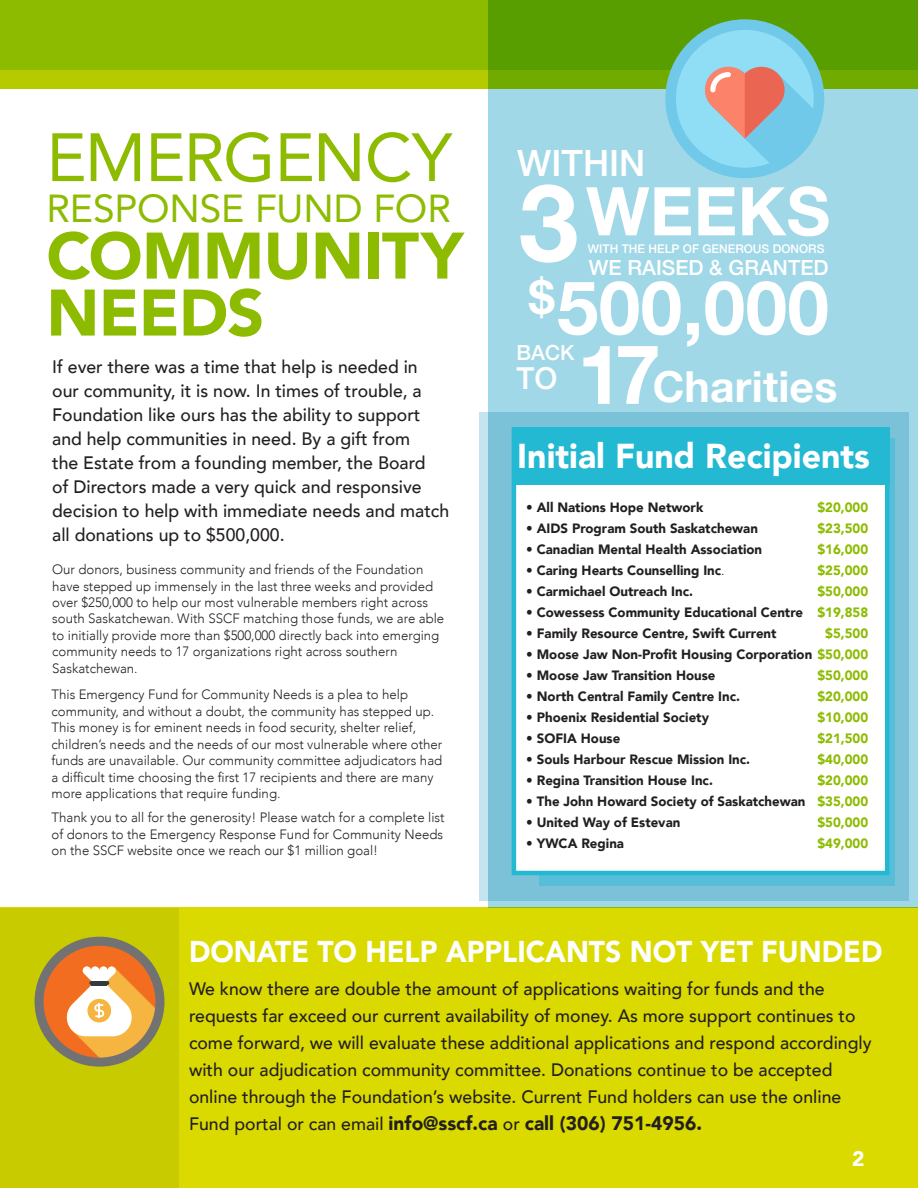
<style>
.page{position:relative;width:918px;height:1188px;background:#fff}
.page>*{position:absolute;margin:0;border:0;box-sizing:border-box;transform-origin:0 0}
.t1{font:700 107.7px "Helvetica Neue";color:#fff}
.t2{font:700 74.7px "Helvetica Neue";letter-spacing:.005em;color:#fff}
.t3{font:67.5px "Avenir";letter-spacing:-.02em;color:#8dbb00}
.t4{font:700 67.2px "Helvetica Neue";letter-spacing:.005em;color:#fff}
.t5{font:900 64.95px/57px "Avenir";letter-spacing:-.01em;color:#8dbb00}
.t6{font:700 42.75px "Helvetica Neue";letter-spacing:.005em;color:#fff}
.t7{font:39px "Avenir";letter-spacing:-.005em;color:#8dbb00}
.t8{font:500 36.3px "Helvetica Neue";color:#fff}
.t9{font:900 34.5px "Avenir";color:#fff}
.t10{font:500 30.15px "Helvetica Neue";color:#fff}
.t11{font:900 30px "Avenir";color:#fff;scale:.94 1}
.t12{font:900 21px "Avenir";color:#fff}
.t13{font:500 20.85px "Helvetica Neue";color:#fff}
.t14{font:900 19.5px "Avenir";color:#231f20}
.t15{font:500 18px/24px "Avenir";color:#231f20}
.t16{font:300 13.5px/16.5px "Avenir";color:#231f20}
.t17{font:900 13.5px "Avenir";color:#231f20}
.t18{font:900 13.5px "Avenir";color:#8dbb00}
.t19{font:500 12px "Helvetica Neue";color:#fff}
.s1{font-size:82.5px}
.s2{font-weight:300}
.s3{color:#8dbb00}
.s4{font-weight:500;font-size:18px}
</style>
<div class="page">
<div style="left:0;top:0;width:918px;height:89px;background:#8dbb00"></div>
<div style="left:0;top:908px;width:918px;height:280px;background:#dada00"></div>
<div style="left:0;top:70px;width:918px;height:19px;background:#b5cb00"></div>
<svg style="left:488px;top:0;width:430px;height:908px;background:#94cdbc"></svg>
<svg style="left:479px;top:413px;width:430px;height:488px;background:#83c5da"></svg>
<svg style="left:668px;top:23px;width:154px;height:152px;background:#89d9f2"></svg>
<svg style="left:705px;top:67px;width:115px;height:102px;background:#a9b3bd"></svg>
<div style="left:665px;top:19px;width:159px;height:159px;border:11px solid #70c9e8;border-radius:50%"></div>
<svg style="left:539px;top:439px;width:356px;height:447px;background:#55bcd5"></svg>
<div style="left:512px;top:427px;width:377px;height:448px;background:#fff;border:4px solid #23b9d3"></div>
<div style="left:512px;top:427px;width:377px;height:58px;background:#23b9d3"></div>
<div style="left:0;top:908px;width:179px;height:280px;background:#c8cb00"></div>
<svg style="left:36px;top:938px;width:127px;height:127px;background:#d26e35"></svg>
<svg style="left:65px;top:966px;width:97px;height:98px;background:#e7b56f"></svg>
<div style="left:35px;top:937px;width:129px;height:130px;border:9px solid #717271;border-radius:50%"></div>
<h3 class="t3" style="left:46px;top:103px;width:407px">EMERGENCY</h3>
<h3 class="t7" style="left:46px;top:177px;width:406px">RESPONSE FUND FOR</h3>
<h3 class="t5" style="left:46px;top:226px;width:418px">COMMUNITY<br>NEEDS</h3>
<p class="t15" style="left:52px;top:354px;width:398px">If ever there was a time that help is needed in<br>our community, it is now. In times of trouble, a Foundation like ours has the ability to support and help communities in need. By a gift from<br>the Estate from a founding member, the Board<br>of Directors made a very quick and responsive decision to help with immediate needs and match all donations up to $500,000.</p>
<p class="t16" style="left:52px;top:561px;width:394px">Our donors, business community and friends of the Foundation have stepped up immensely in the last three weeks and provided over $250,000 to help our most vulnerable members right across south Saskatchewan. With SSCF matching those funds, we are able to initially provide more than $500,000 directly back into emerging community needs to 17 organizations right across southern Saskatchewan.</p>
<p class="t16" style="left:52px;top:686px;width:392px">This Emergency Fund for Community Needs is a plea to help community, and without a doubt, the community has stepped up.<br>This money is for eminent needs in food security, shelter relief, children’s needs and the needs of our most vulnerable where other funds are unavailable. Our community committee adjudicators had a difficult time choosing the first 17 recipients and there are many more applications that require funding.</p>
<p class="t16" style="left:52px;top:809px;width:394px;text-align:justify">Thank you to all for the generosity! Please watch for a complete list of donors to the Emergency Response Fund for Community Needs on the SSCF website once we reach our $1 million goal!</p>
<h3 class="t8" style="left:517px;top:134px;width:130px">WITHIN</h3>
<h1 class="t1" style="left:519px;top:138px;width:61px">3</h1>
<h3 class="t4" style="left:586px;top:159px;width:246px">WEEKS</h3>
<p class="t19" style="left:588px;top:239px;width:238px">WITH THE HELP OF GENEROUS DONORS</p>
<h3 class="t13" style="left:589px;top:251px;width:241px">WE RAISED &amp; GRANTED</h3>
<h2 class="t2" style="left:529px;top:249px;width:302px"><sup>$</sup>500,000</h2>
<h3 class="t6" style="left:577px;top:353px;width:262px"><span class="s1">17</span>Charities</h3>
<h3 class="t13" style="left:516px;top:336px;width:59px">BACK</h3>
<h3 class="t10" style="left:516px;top:354px;width:42px">TO</h3>
<h3 class="t9" style="left:517px;top:427px;width:354px">Initial Fund Recipients</h3>
<p class="t17" style="left:526px;top:496px;width:179px">• All Nations Hope Network</p>
<p class="t18" style="left:817px;top:496px;width:52px">$20,000</p>
<p class="t17" style="left:526px;top:517px;width:233px">• AIDS Program South Saskatchewan</p>
<p class="t18" style="left:817px;top:517px;width:52px">$23,500</p>
<p class="t17" style="left:526px;top:538px;width:237px">• Canadian Mental Health Association</p>
<p class="t18" style="left:817px;top:538px;width:52px">$16,000</p>
<p class="t17" style="left:526px;top:559px;width:200px">• Caring Hearts Counselling Inc<span class="s2">.</span></p>
<p class="t18" style="left:817px;top:559px;width:52px">$25,000</p>
<p class="t17" style="left:526px;top:580px;width:168px">• Carmichael Outreach Inc.</p>
<p class="t18" style="left:817px;top:580px;width:52px">$50,000</p>
<p class="t17" style="left:526px;top:601px;width:343px">• Cowessess Community Educational Centre <span class="s3">$19,858</span></p>
<p class="t17" style="left:526px;top:622px;width:252px">• Family Resource Centre, Swift Current</p>
<p class="t18" style="left:825px;top:622px;width:45px">$5,500</p>
<p class="t17" style="left:526px;top:643px;width:343px">• Moose Jaw Non-Profit Housing Corporation <span class="s3">$50,000</span></p>
<p class="t17" style="left:526px;top:664px;width:191px">• Moose Jaw Transition House</p>
<p class="t18" style="left:817px;top:664px;width:52px">$50,000</p>
<p class="t17" style="left:526px;top:685px;width:215px">• North Central Family Centre Inc.</p>
<p class="t18" style="left:817px;top:685px;width:52px">$20,000</p>
<p class="t17" style="left:526px;top:706px;width:184px">• Phoenix Residential Society</p>
<p class="t18" style="left:817px;top:706px;width:52px">$10,000</p>
<p class="t17" style="left:526px;top:727px;width:96px">• SOFIA House</p>
<p class="t18" style="left:817px;top:727px;width:52px">$21,500</p>
<p class="t17" style="left:526px;top:748px;width:225px">• Souls Harbour Rescue Mission Inc.</p>
<p class="t18" style="left:817px;top:748px;width:52px">$40,000</p>
<p class="t17" style="left:526px;top:769px;width:188px">• Regina Transition House Inc.</p>
<p class="t18" style="left:817px;top:769px;width:52px">$20,000</p>
<p class="t17" style="left:526px;top:790px;width:343px">• The John Howard Society of Saskatchewan <span class="s3">$35,000</span></p>
<p class="t17" style="left:526px;top:811px;width:156px">• United Way of Estevan</p>
<p class="t18" style="left:817px;top:811px;width:52px">$50,000</p>
<p class="t17" style="left:526px;top:832px;width:99px">• YWCA Regina</p>
<p class="t18" style="left:817px;top:832px;width:52px">$49,000</p>
<h3 class="t11" style="left:189px;top:926px;width:739px">DONATE TO HELP APPLICANTS NOT YET FUNDED</h3>
<p class="t15" style="left:189px;top:974px;width:684px;line-height:27px">We know there are double the amount of applications waiting for funds and the requests far exceed our current availability of money. As more support continues to come forward, we will evaluate these additional applications and respond accordingly with our adjudication community committee. Donations continue to be accepted online through the Foundation’s website. Current Fund holders can use the online</p>
<h3 class="t14" style="left:189px;top:1107px;width:515px"><span class="s4">Fund portal or can email</span> info@sscf.ca <span class="s4">or</span> call (306) 751-4956.</h3>
<h3 class="t12" style="left:852px;top:1141px;width:14px">2</h3>
</div>
